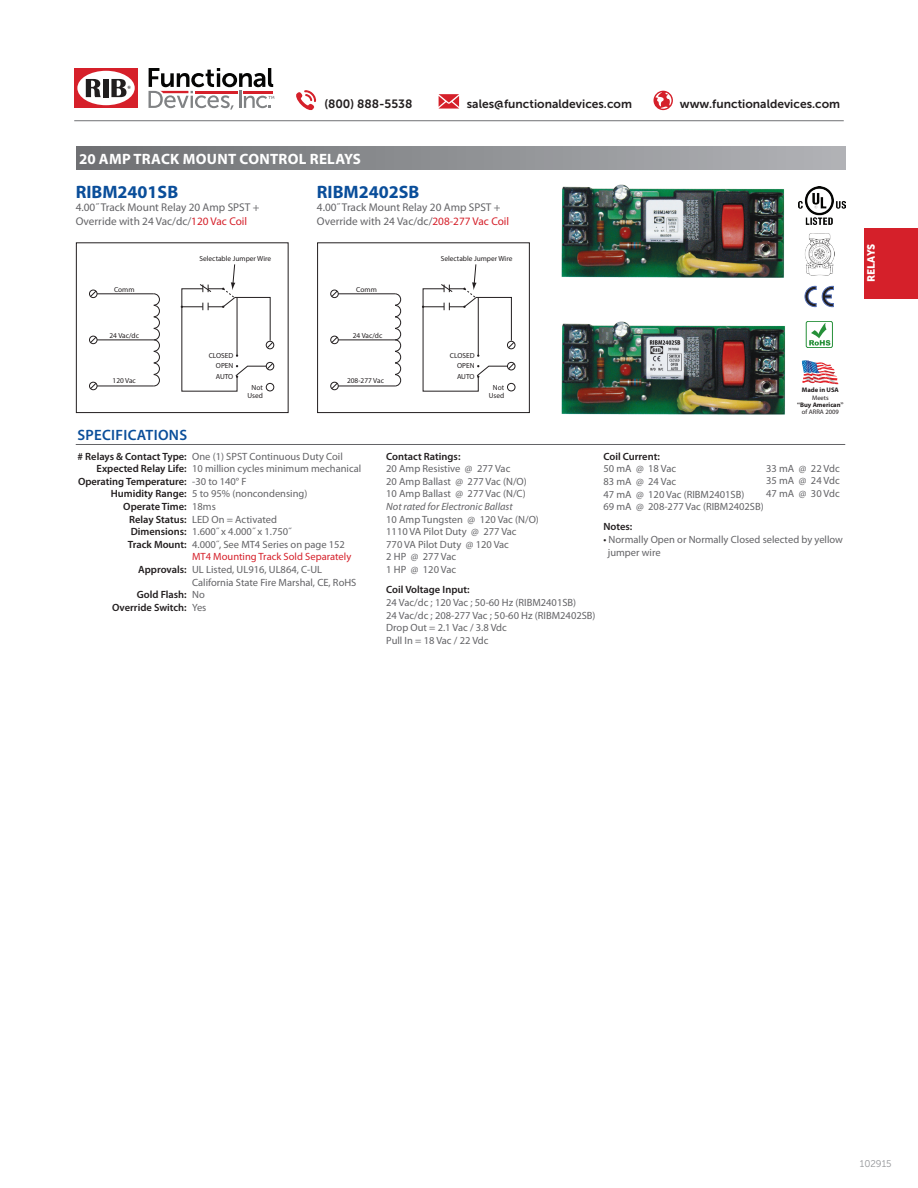
<style>
.page{position:relative;width:918px;height:1188px;background:#fff}
.page>*{position:absolute;margin:0;border:0;box-sizing:border-box;transform-origin:0 0}
.t1{font:700 18px "Myriad Pro";color:#0a4e9a}
.t2{font:700 15px "Myriad Pro";letter-spacing:.02em;color:#fff}
.t3{font:600 15px "Myriad Pro";letter-spacing:.02em;color:#0a4e9a}
.t4{font:12px "Museo Sans 700";color:#231f20}
.t5{font:11.25px/13.5px "Myriad Pro";color:#636366}
.t6{font:10.5px/12.6px "Myriad Pro";color:#636366}
.t7{font:600 10.5px "Myriad Pro";color:#231f20}
.t8{font:10.5px "Myriad Pro";color:#d5202a}
.t9{font:italic 10.5px "Myriad Pro";color:#636366}
.t10{font:10.5px "Museo Sans 900";letter-spacing:-.005em;color:#fff}
.t11{font:9.75px "Museo Sans 300";color:#939598}
.t12{font:7.35px/10.5px "Myriad Pro";color:#231f20;text-align:justify}
.t13{font:700 6.6px/8.4px "Myriad Pro";color:#231f20;text-align:center}
.s1{color:#d5202a}
.s2{font-weight:400}
.s3{font-family:"Adobe Garamond Pro"}
.s4{color:#231f20}
</style>
<div class="page">
<div style="left:74px;top:68px;width:64px;height:40px;background:#d6202a"></div>
<div style="left:77px;top:71px;width:58px;height:34px;background:#fff;border-radius:50%"></div>
<svg style="left:86px;top:79px;width:15px;height:18px"></svg>
<div style="left:103px;top:79px;width:5px;height:18px;background:#211e1e"></div>
<svg style="left:111px;top:79px;width:20px;height:18px"></svg>
<svg style="left:149px;top:68px;width:125px;height:42px"></svg>
<div style="left:864px;top:228px;width:54px;height:70px;background:#d5202a"></div>
<hr style="left:74px;top:120px;width:770px;height:1px;background:#6f7073">
<svg style="left:296px;top:90px;width:20px;height:20px"></svg>
<svg style="left:654px;top:91px;width:19px;height:19px"></svg>
<svg style="left:439px;top:94px;width:20px;height:15px"></svg>
<div style="left:317px;top:243px;width:213px;height:170px;border:1px solid #231f20"></div>
<hr style="left:338px;top:294px;width:57px;height:1px;background:#231f20">
<svg style="left:394px;top:293px;width:7px;height:93px"></svg>
<hr style="left:338px;top:386px;width:57px;height:1px;background:#231f20">
<div style="left:330px;top:290px;width:9px;height:8px;border:1px solid #231f20;border-radius:50%"></div>
<svg style="left:331px;top:290px;width:7px;height:7px"></svg>
<div style="left:330px;top:382px;width:9px;height:8px;border:1px solid #231f20;border-radius:50%"></div>
<svg style="left:331px;top:383px;width:7px;height:6px"></svg>
<hr style="left:338px;top:340px;width:57px;height:1px;background:#231f20">
<div style="left:330px;top:336px;width:9px;height:8px;border:1px solid #231f20;border-radius:50%"></div>
<svg style="left:331px;top:336px;width:7px;height:7px"></svg>
<svg style="left:422px;top:264px;width:93px;height:128px"></svg>
<div style="left:76px;top:243px;width:212px;height:170px;border:1px solid #231f20"></div>
<hr style="left:97px;top:294px;width:57px;height:1px;background:#231f20">
<svg style="left:153px;top:293px;width:7px;height:93px"></svg>
<hr style="left:97px;top:386px;width:57px;height:1px;background:#231f20">
<div style="left:89px;top:290px;width:8px;height:8px;border:1px solid #231f20;border-radius:50%"></div>
<svg style="left:90px;top:290px;width:7px;height:7px"></svg>
<div style="left:89px;top:382px;width:8px;height:8px;border:1px solid #231f20;border-radius:50%"></div>
<svg style="left:90px;top:383px;width:7px;height:6px"></svg>
<hr style="left:97px;top:340px;width:57px;height:1px;background:#231f20">
<div style="left:89px;top:336px;width:8px;height:8px;border:1px solid #231f20;border-radius:50%"></div>
<svg style="left:90px;top:336px;width:7px;height:7px"></svg>
<div style="left:266px;top:341px;width:8px;height:8px;border:1px solid #231f20;border-radius:50%"></div>
<div style="left:266px;top:362px;width:8px;height:8px;border:1px solid #231f20;border-radius:50%"></div>
<div style="left:266px;top:383px;width:8px;height:8px;border:1px solid #231f20;border-radius:50%"></div>
<svg style="left:181px;top:264px;width:92px;height:128px"></svg>
<img style="left:558px;top:169px;width:232px;height:109px">
<img style="left:561px;top:321px;width:224px;height:94px">
<hr style="left:76px;top:444px;width:769px;height:1px;background:#636366">
<img style="left:798px;top:186px;width:48px;height:39px">
<img style="left:805px;top:233px;width:30px;height:42px">
<svg style="left:822px;top:286px;width:12px;height:21px"></svg>
<svg style="left:805px;top:286px;width:11px;height:21px"></svg>
<svg style="left:802px;top:360px;width:37px;height:24px"></svg>
<svg style="left:809px;top:323px;width:21px;height:23px"></svg>
<div style="left:806px;top:321px;width:27px;height:27px;border:1px solid #269039;border-radius:2px"></div>
<div style="left:76px;top:147px;width:770px;height:22px;background:linear-gradient(to right,#6e7073,#b1b2b6)"></div>
<p class="t4" style="left:324px;top:98px;width:90px">(800) 888-5538</p>
<p class="t4" style="left:467px;top:98px;width:167px">sales@functionaldevices.com</p>
<p class="t4" style="left:680px;top:98px;width:162px">www.functionaldevices.com</p>
<p class="t2" style="left:79px;top:149px;width:284px">20 AMP TRACK MOUNT CONTROL RELAYS</p>
<p class="t1" style="left:76px;top:180px;width:104px">RIBM2401SB</p>
<p class="t5" style="left:76px;top:201px;width:185px">4.00˝ Track Mount Relay 20 Amp SPST +<br>Override with 24 Vac/dc/<span class="s1">120 Vac Coil</span></p>
<p class="t1" style="left:317px;top:180px;width:104px">RIBM2402SB</p>
<p class="t5" style="left:317px;top:201px;width:194px">4.00˝ Track Mount Relay 20 Amp SPST +<br>Override with 24 Vac/dc/<span class="s1">208-277 Vac Coil</span></p>
<p class="t12" style="left:200px;top:253px;width:73px">Selectable Jumper Wire</p>
<p class="t12" style="left:441px;top:253px;width:73px">Selectable Jumper Wire</p>
<p class="t12" style="left:114px;top:284px;width:22px">Comm</p>
<p class="t12" style="left:356px;top:284px;width:22px">Comm</p>
<p class="t12" style="left:110px;top:330px;width:31px">24 Vac/dc</p>
<p class="t12" style="left:113px;top:376px;width:25px">120 Vac</p>
<p class="t3" style="left:77px;top:425px;width:111px">SPECIFICATIONS</p>
<p class="t12" style="left:216px;top:350px;width:19px;text-indent:-7px">CLOSED OPEN AUTO</p>
<p class="t12" style="left:248px;top:383px;width:17px;line-height:8.4px;text-align:center">Not<br>Used</p>
<p class="t12" style="left:353px;top:330px;width:31px">24 Vac/dc</p>
<p class="t12" style="left:347px;top:376px;width:38px">208-277 Vac</p>
<p class="t12" style="left:457px;top:350px;width:19px;text-indent:-7px">CLOSED OPEN AUTO</p>
<p class="t12" style="left:489px;top:383px;width:17px;line-height:8.4px;text-align:center">Not<br>Used</p>
<p class="t7" style="left:78px;top:449px;width:111px"># Relays &amp; Contact Type:</p>
<p class="t7" style="left:97px;top:462px;width:92px">Expected Relay Life:</p>
<p class="t7" style="left:78px;top:475px;width:110px">Operating Temperature:</p>
<p class="t7" style="left:111px;top:487px;width:77px">Humidity Range:</p>
<p class="t7" style="left:123px;top:500px;width:65px">Operate Time:</p>
<p class="t7" style="left:129px;top:512px;width:59px">Relay Status:</p>
<p class="t7" style="left:131px;top:525px;width:58px">Dimensions:</p>
<p class="t7" style="left:128px;top:538px;width:60px">Track Mount:</p>
<p class="t7" style="left:138px;top:563px;width:50px">Approvals:</p>
<p class="t7" style="left:137px;top:588px;width:52px">Gold Flash:</p>
<p class="t7" style="left:112px;top:601px;width:76px">Override Switch:</p>
<p class="t6" style="left:192px;top:450px;width:152px">One (1) SPST Continuous Duty Coil</p>
<p class="t6" style="left:192px;top:462px;width:171px">10 million cycles minimum mechanical</p>
<p class="t6" style="left:192px;top:475px;width:56px">-30 to 140° F</p>
<p class="t6" style="left:192px;top:488px;width:117px">5 to 95% (noncondensing)</p>
<p class="t6" style="left:192px;top:500px;width:25px">18ms</p>
<p class="t6" style="left:192px;top:513px;width:86px">LED On = Activated</p>
<p class="t6" style="left:192px;top:525px;width:101px">1.600˝ x 4.000˝ x 1.750˝</p>
<p class="t6" style="left:192px;top:538px;width:154px">4.000˝, See MT4 Series on page 152</p>
<p class="t8" style="left:192px;top:550px;width:161px">MT4 Mounting Track Sold Separately</p>
<p class="t6" style="left:192px;top:563px;width:132px">UL Listed, UL916, UL864, C-UL</p>
<p class="t6" style="left:192px;top:576px;width:166px">California State Fire Marshal, CE, RoHS</p>
<p class="t6" style="left:192px;top:588px;width:14px">No</p>
<p class="t6" style="left:192px;top:601px;width:16px">Yes</p>
<p class="t7" style="left:386px;top:449px;width:76px">Contact Ratings:</p>
<p class="t6" style="left:386px;top:462px;width:126px">20 Amp Resistive @ 277 Vac</p>
<p class="t6" style="left:386px;top:475px;width:142px">20 Amp Ballast @ 277 Vac (N/O)</p>
<p class="t6" style="left:386px;top:488px;width:141px">10 Amp Ballast @ 277 Vac (N/C)</p>
<p class="t9" style="left:386px;top:500px;width:128px">Not rated for Electronic Ballast</p>
<p class="t6" style="left:386px;top:513px;width:154px">10 Amp Tungsten @ 120 Vac (N/O)</p>
<p class="t6" style="left:386px;top:525px;width:132px">1110 VA Pilot Duty @ 277 Vac</p>
<p class="t6" style="left:386px;top:538px;width:124px">770 VA Pilot Duty @ 120 Vac</p>
<p class="t6" style="left:386px;top:551px;width:71px">2 HP @ 277 Vac</p>
<p class="t6" style="left:386px;top:563px;width:71px">1 HP @ 120 Vac</p>
<p class="t7" style="left:386px;top:583px;width:85px">Coil Voltage Input:</p>
<p class="t6" style="left:386px;top:596px;width:192px">24 Vac/dc ; 120 Vac ; 50-60 Hz (RIBM2401SB)</p>
<p class="t6" style="left:386px;top:609px;width:211px">24 Vac/dc ; 208-277 Vac ; 50-60 Hz (RIBM2402SB)</p>
<p class="t6" style="left:386px;top:621px;width:122px">Drop Out = 2.1 Vac / 3.8 Vdc</p>
<p class="t6" style="left:386px;top:634px;width:104px">Pull In = 18 Vac / 22 Vdc</p>
<p class="t13" style="left:802px;top:385px;width:39px">Made in USA<br><span class="s2">Meets</span></p>
<p class="t13" style="left:797px;top:401px;width:48px;line-height:7.1px"><span class="s3">“</span>Buy American<span class="s3">” </span><span class="s2">of ARRA 2009</span></p>
<p class="t7" style="left:603px;top:450px;width:58px">Coil Current:</p>
<p class="t6" style="left:603px;top:462px;width:74px">50 mA @ 18 Vac</p>
<p class="t6" style="left:603px;top:475px;width:74px">83 mA @ 24 Vac</p>
<p class="t6" style="left:603px;top:488px;width:143px">47 mA @ 120 Vac (RIBM2401SB)</p>
<p class="t6" style="left:603px;top:500px;width:162px">69 mA @ 208-277 Vac (RIBM2402SB)</p>
<p class="t6" style="left:766px;top:462px;width:75px">33 mA @ 22 Vdc</p>
<p class="t6" style="left:766px;top:474px;width:75px">35 mA @ 24 Vdc</p>
<p class="t6" style="left:766px;top:487px;width:75px">47 mA @ 30 Vdc</p>
<p class="t7" style="left:603px;top:520px;width:30px">Notes:</p>
<p class="t6" style="left:608px;top:533px;width:237px;text-indent:-4px"><span class="s4">•</span> Normally Open or Normally Closed selected by yellow jumper wire</p>
<p class="t10" style="left:865px;top:282px;width:40px;rotate:-90deg">RELAYS</p>
<p class="t11" style="left:860px;top:1158px;width:33px">102915</p>
</div>
